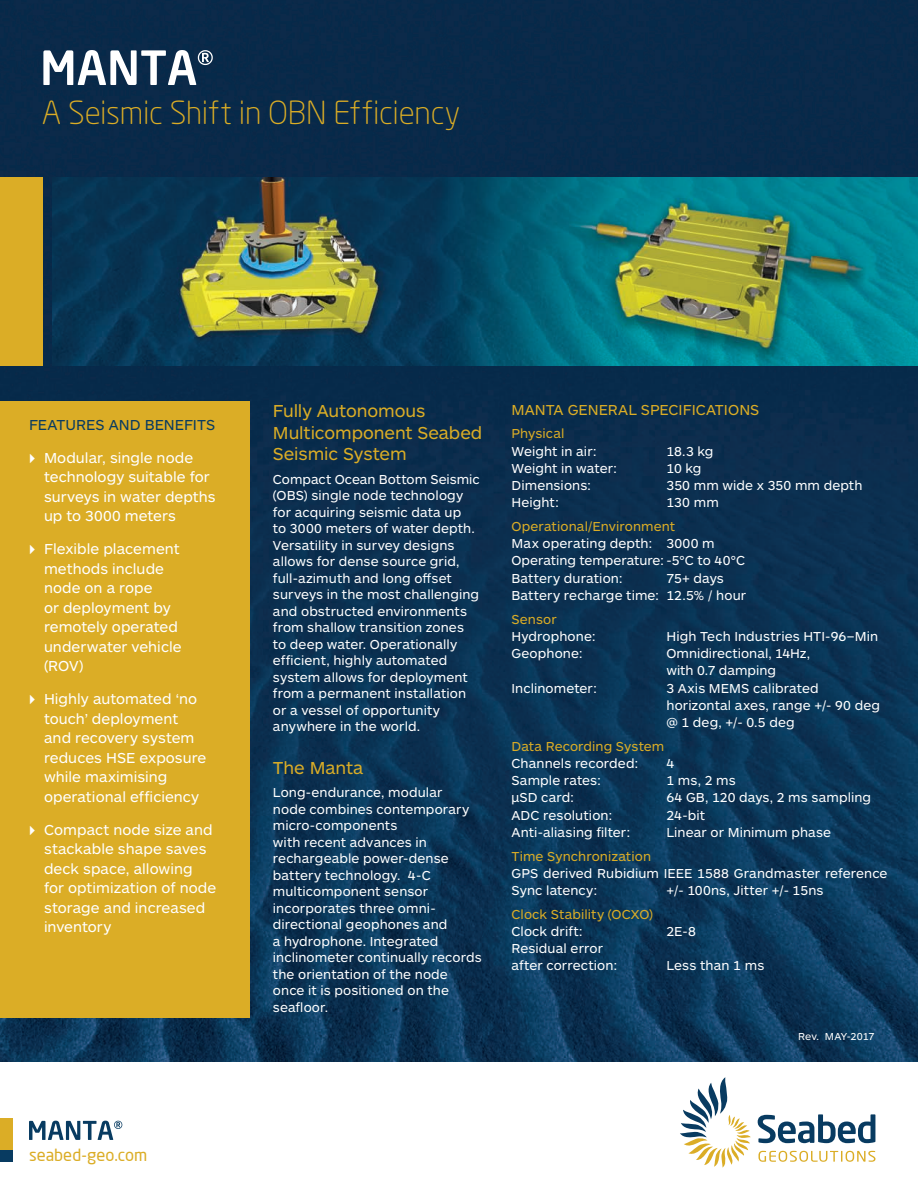
<style>
.page{position:relative;width:918px;height:1188px;background:#fff}
.page>*{position:absolute;margin:0;border:0;box-sizing:border-box;transform-origin:0 0}
.t1{font:300 31.5px "Neo Sans";letter-spacing:-.01em;color:#dbad26}
.t2{font:18px/21.6px "ARS Maquette Pro";letter-spacing:-.005em;color:#dbad26}
.t3{font:16.5px "Neo Sans";color:#dbad26}
.t4{font:15px/19.5px "ARS Maquette Pro";letter-spacing:.005em;color:#fff}
.t5{font:15px "ARS Maquette Pro";color:#dbad26}
.t6{font:15px "ARS Maquette Pro";color:#083b61}
.t7{font:13.5px/16.5px "ARS Maquette Pro";letter-spacing:.01em;color:#fff}
.t8{font:13.5px/17.2px "ARS Maquette Pro";letter-spacing:.01em;color:#dbad26}
.t9{font:10.5px "ARS Maquette Pro";letter-spacing:.005em;color:#fff}
.s1{font-size:13.5px}
.s2{color:#dbad26}
.s3{color:#fff}
</style>
<div class="page">
<img style="left:0;top:0;width:918px;height:1061px">
<svg style="left:759px;top:1151px;width:116px;height:11px"></svg>
<svg style="left:758px;top:1114px;width:117px;height:29px"></svg>
<svg style="left:680px;top:1077px;width:71px;height:91px"></svg>
<div style="left:0;top:1118px;width:12px;height:32px;background:#dbad26"></div>
<div style="left:0;top:1150px;width:12px;height:11px;background:#083b61"></div>
<div style="left:0;top:177px;width:43px;height:189px;background:#dbad26"></div>
<div style="left:0;top:401px;width:249px;height:617px;background:#dbad26"></div>
<svg style="left:43px;top:50px;width:170px;height:35px"></svg>
<svg style="left:29px;top:1121px;width:93px;height:18px"></svg>
<img style="left:52px;top:177px;width:866px;height:189px">
<p class="t1" style="left:42px;top:99px;width:420px">A Seismic Shift in OBN Efficiency</p>
<p class="t6" style="left:29px;top:415px;width:188px">FEATURES AND BENEFITS</p>
<p class="t4" style="left:44px;top:447px;width:173px;text-indent:-15px"><span class="s1">▶</span> Modular, single node technology suitable for surveys in water depths up to 3000 meters</p>
<p class="t4" style="left:44px;top:539px;width:139px;text-indent:-15px"><span class="s1">▶</span> Flexible placement methods include node on a rope<br>or deployment by remotely operated underwater vehicle (ROV)</p>
<p class="t4" style="left:44px;top:689px;width:164px;text-indent:-15px"><span class="s1">▶</span> Highly automated ‘no touch’ deployment and recovery system reduces HSE exposure while maximising operational efficiency</p>
<p class="t4" style="left:44px;top:819px;width:174px;text-indent:-15px"><span class="s1">▶</span> Compact node size and stackable shape saves deck space, allowing for optimization of node storage and increased inventory</p>
<p class="t3" style="left:29px;top:1145px;width:120px">seabed-geo.com</p>
<p class="t2" style="left:273px;top:399px;width:211px">Fully Autonomous<br>Multicomponent Seabed<br>Seismic System</p>
<p class="t7" style="left:273px;top:470px;width:208px">Compact Ocean Bottom Seismic (OBS) single node technology for acquiring seismic data up<br>to 3000 meters of water depth.<br>Versatility in survey designs allows for dense source grid, full-azimuth and long offset surveys in the most challenging and obstructed environments from shallow transition zones to deep water. Operationally efficient, highly automated system allows for deployment from a permanent installation or a vessel of opportunity anywhere in the world.</p>
<p class="t2" style="left:273px;top:756px;width:92px">The Manta</p>
<p class="t7" style="left:273px;top:783px;width:210px">Long-endurance, modular<br>node combines contemporary micro-components<br>with recent advances in rechargeable power-dense battery technology. 4-C multicomponent sensor incorporates three omni&shy;directional geophones and<br>a hydrophone. Integrated inclinometer continually records the orientation of the node once it is positioned on the seafloor.</p>
<p class="t5" style="left:512px;top:400px;width:249px">MANTA GENERAL SPECIFICATIONS</p>
<p class="t7" style="left:512px;top:424px;width:87px;line-height:17.2px"><span class="s2">Physical<br></span>Weight in air:</p>
<p class="t7" style="left:666px;top:442px;width:48px">18.3 kg</p>
<p class="t7" style="left:512px;top:459px;width:107px">Weight in water:</p>
<p class="t7" style="left:666px;top:459px;width:37px">10 kg</p>
<p class="t7" style="left:512px;top:477px;width:81px">Dimensions:</p>
<p class="t7" style="left:666px;top:477px;width:197px">350 mm wide x 350 mm depth</p>
<p class="t7" style="left:512px;top:494px;width:49px">Height:</p>
<p class="t7" style="left:666px;top:494px;width:54px">130 mm</p>
<p class="t8" style="left:512px;top:517px;width:205px">Operational/Environment<br><span class="s3">Max operating depth: 3000 m</span></p>
<p class="t7" style="left:512px;top:552px;width:235px">Operating temperature: -5°C to 40°C</p>
<p class="t7" style="left:512px;top:569px;width:113px">Battery duration:</p>
<p class="t7" style="left:666px;top:569px;width:59px">75+ days</p>
<p class="t7" style="left:512px;top:586px;width:236px">Battery recharge time: 12.5% / hour</p>
<p class="t7" style="left:512px;top:610px;width:86px;line-height:17.2px"><span class="s2">Sensor<br></span>Hydrophone:</p>
<p class="t7" style="left:666px;top:627px;width:213px">High Tech Industries HTI-96–Min</p>
<p class="t7" style="left:512px;top:645px;width:73px">Geophone:</p>
<p class="t7" style="left:666px;top:644px;width:145px;line-height:17.2px">Omnidirectional, 14Hz, with 0.7 damping</p>
<p class="t7" style="left:512px;top:679px;width:87px">Inclinometer:</p>
<p class="t7" style="left:667px;top:679px;width:154px">3 Axis MEMS calibrated</p>
<p class="t7" style="left:666px;top:696px;width:215px">horizontal axes, range +/- 90 deg</p>
<p class="t7" style="left:666px;top:714px;width:130px">@ 1 deg, +/- 0.5 deg</p>
<p class="t8" style="left:512px;top:737px;width:154px">Data Recording System<br><span class="s3">Channels recorded:</span></p>
<p class="t7" style="left:666px;top:754px;width:9px">4</p>
<p class="t7" style="left:512px;top:772px;width:91px">Sample rates:</p>
<p class="t7" style="left:666px;top:772px;width:71px">1 ms, 2 ms</p>
<p class="t7" style="left:512px;top:789px;width:64px">µSD card:</p>
<p class="t7" style="left:666px;top:789px;width:206px">64 GB, 120 days, 2 ms sampling</p>
<p class="t7" style="left:512px;top:806px;width:102px">ADC resolution:</p>
<p class="t7" style="left:667px;top:806px;width:40px">24-bit</p>
<p class="t7" style="left:512px;top:823px;width:120px">Anti-aliasing filter:</p>
<p class="t7" style="left:666px;top:823px;width:166px">Linear or Minimum phase</p>
<p class="t8" style="left:512px;top:847px;width:141px">Time Synchronization</p>
<p class="t7" style="left:512px;top:864px;width:378px">GPS derived Rubidium IEEE 1588 Grandmaster reference</p>
<p class="t7" style="left:512px;top:882px;width:87px">Sync latency:</p>
<p class="t7" style="left:666px;top:882px;width:159px">+/- 100ns, Jitter +/- 15ns</p>
<p class="t8" style="left:512px;top:905px;width:143px">Clock Stability (OCXO)</p>
<p class="t7" style="left:512px;top:922px;width:73px">Clock drift:</p>
<p class="t7" style="left:667px;top:922px;width:31px">2E-8</p>
<p class="t7" style="left:512px;top:939px;width:107px;line-height:17.2px">Residual error after correction:</p>
<p class="t7" style="left:666px;top:957px;width:99px">Less than 1 ms</p>
<p class="t9" style="left:798px;top:1030px;width:78px">Rev. MAY-2017</p>
</div>
